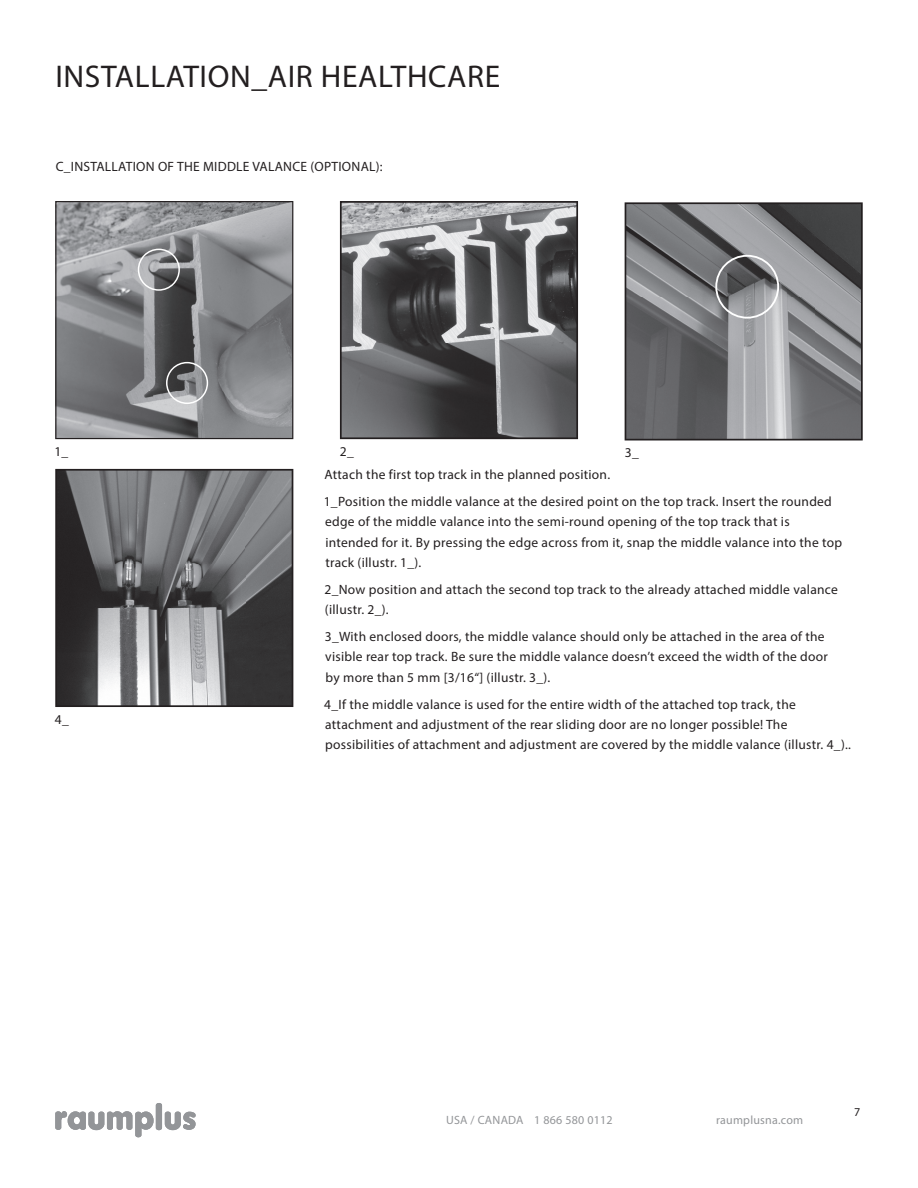
<style>
.page{position:relative;width:918px;height:1188px;background:#fff}
.page>*{position:absolute;margin:0;border:0;box-sizing:border-box;transform-origin:0 0}
.t1{font:31.5px "Myriad Pro";letter-spacing:.02em;color:#231f20}
.t2{font:13.5px/20.2px "Myriad Pro";letter-spacing:.02em;color:#231f20}
.t3{font:12px "Myriad Pro";letter-spacing:.02em;color:#939598}
.t4{font:12px "Myriad Pro";color:#231f20}
</style>
<div class="page">
<svg style="left:55px;top:1103px;width:141px;height:34px"></svg>
<svg style="left:340px;top:201px;width:238px;height:238px;background:#69686a"></svg>
<svg style="left:625px;top:202px;width:238px;height:239px;background:#7a7b7d"></svg>
<svg style="left:55px;top:469px;width:238px;height:238px;background:#6c6d6f"></svg>
<svg style="left:55px;top:201px;width:238px;height:238px;background:#848689"></svg>
<svg style="left:138px;top:249px;width:42px;height:42px;background:#8f8f92"></svg>
<svg style="left:166px;top:362px;width:42px;height:42px;background:#878789"></svg>
<svg style="left:715px;top:255px;width:64px;height:64px;background:#87888a"></svg>
<h1 class="t1" style="left:55px;top:57px;width:446px">INSTALLATION_AIR HEALTHCARE</h1>
<p class="t2" style="left:56px;top:156px;width:329px">C_INSTALLATION OF THE MIDDLE VALANCE (OPTIONAL):</p>
<p class="t2" style="left:54px;top:441px;width:15px">1_</p>
<p class="t2" style="left:55px;top:709px;width:15px">4_</p>
<p class="t2" style="left:340px;top:441px;width:15px">2_</p>
<p class="t2" style="left:625px;top:442px;width:15px">3_</p>
<p class="t2" style="left:324px;top:461px;width:510px;line-height:27px">Attach the first top track in the planned position.<br>1_Position the middle valance at the desired point on the top track. Insert the rounded</p>
<p class="t2" style="left:325px;top:511px;width:519px">edge of the middle valance into the semi-round opening of the top track that is intended for it. By pressing the edge across from it, snap the middle valance into the top track (illustr. 1_).</p>
<p class="t2" style="left:325px;top:579px;width:515px">2_Now position and attach the second top track to the already attached middle valance (illustr. 2_).</p>
<p class="t2" style="left:325px;top:626px;width:505px">3_With enclosed doors, the middle valance should only be attached in the area of the visible rear top track. Be sure the middle valance doesn’t exceed the width of the door by more than 5 mm [3/16“] (illustr. 3_).</p>
<p class="t2" style="left:324px;top:694px;width:528px">4_If the middle valance is used for the entire width of the attached top track, the attachment and adjustment of the rear sliding door are no longer possible! The possibilities of attachment and adjustment are covered by the middle valance (illustr. 4_)..</p>
<p class="t3" style="left:446px;top:1112px;width:168px">USA / CANADA 1 866 580 0112</p>
<p class="t3" style="left:716px;top:1112px;width:89px">raumplusna.com</p>
<p class="t4" style="left:854px;top:1105px;width:8px">7</p>
</div>
